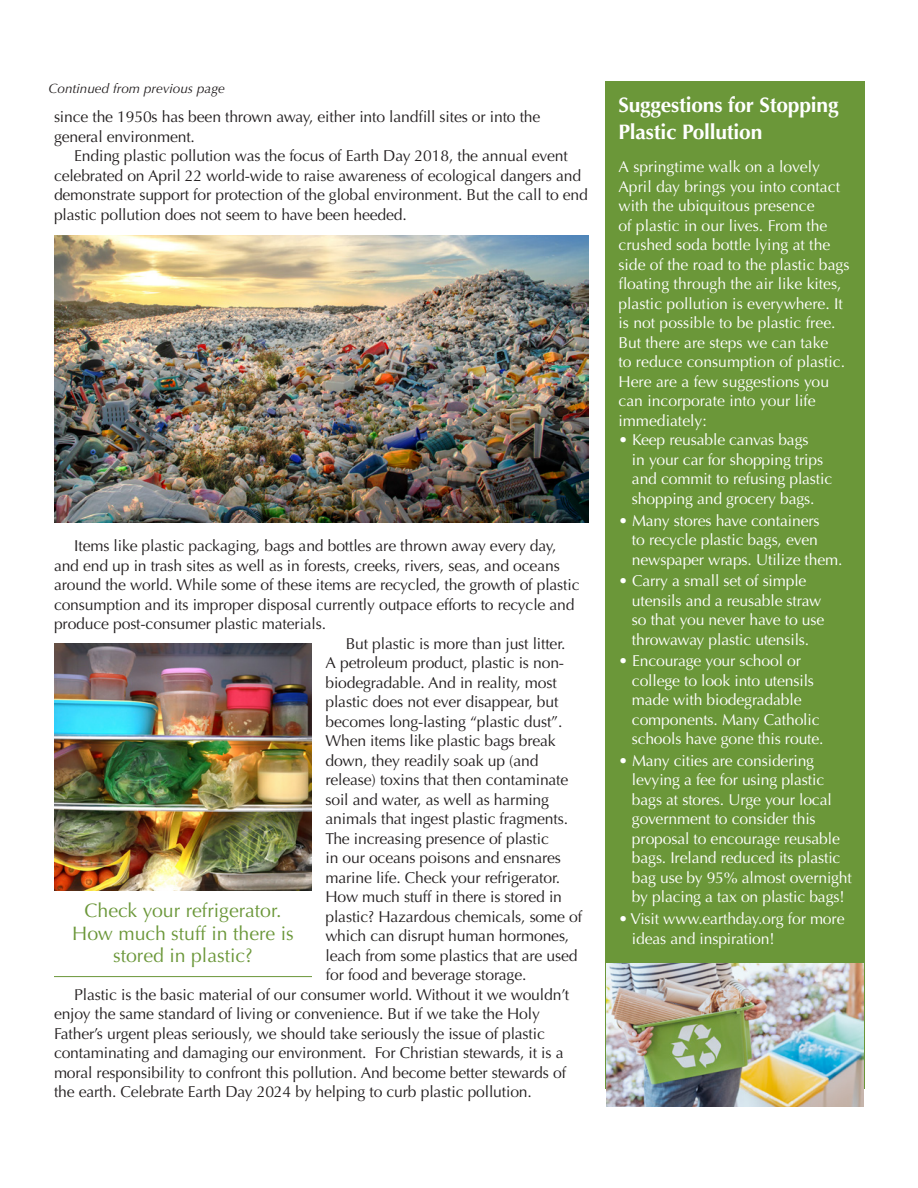
<style>
.page{position:relative;width:918px;height:1188px;background:#fff}
.page>*{position:absolute;margin:0;border:0;box-sizing:border-box;transform-origin:0 0}
.t1{font:700 21px/27px "Optima";letter-spacing:-.01em;color:#fff}
.Proposal{font:19.5px/22.5px "Optima";color:#6b9739;text-align:center}
.t2{font:15.75px/19.5px "Optima";letter-spacing:-.01em;color:#231f20}
.t3{font:15.75px/19.5px "Optima";letter-spacing:-.01em;color:#fff}
.t4{font:italic 13.5px "Optima";color:#231f20}
</style>
<div class="page">
<div style="left:605px;top:81px;width:260px;height:1008px;background:#6b9739"></div>
<img style="left:54px;top:235px;width:535px;height:288px">
<hr style="left:54px;top:976px;width:258px;height:1px;background:#6b9739">
<img style="left:54px;top:643px;width:258px;height:248px">
<img style="left:606px;top:963px;width:258px;height:144px">
<p class="t4" style="left:49px;top:81px;width:178px">Continued from previous page</p>
<p class="t2" style="left:54px;top:108px;width:488px">since the 1950s has been thrown away, either into landfill sites or into the general environment.</p>
<p class="t2" style="left:54px;top:147px;width:535px;text-indent:20px">Ending plastic pollution was the focus of Earth Day 2018, the annual event celebrated on April 22 world-wide to raise awareness of ecological dangers and demonstrate support for protection of the global environment. But the call to end plastic pollution does not seem to have been heeded.</p>
<p class="t2" style="left:54px;top:537px;width:527px;text-indent:20px">Items like plastic packaging, bags and bottles are thrown away every day, and end up in trash sites as well as in forests, creeks, rivers, seas, and oceans around the world. While some of these items are recycled, the growth of plastic consumption and its improper disposal currently outpace efforts to recycle and produce post-consumer plastic materials.</p>
<p class="t2" style="left:326px;top:634px;width:258px;text-indent:20px">But plastic is more than just litter.<br>A petroleum product, plastic is non&shy;biodegradable. And in reality, most plastic does not ever disappear, but becomes long-lasting “plastic dust”.<br>When items like plastic bags break down, they readily soak up (and release) toxins that then contaminate soil and water, as well as harming animals that ingest plastic fragments.<br>The increasing presence of plastic<br>in our oceans poisons and ensnares marine life. Check your refrigerator.<br>How much stuff in there is stored in plastic? Hazardous chemicals, some of which can disrupt human hormones, leach from some plastics that are used for food and beverage storage.</p>
<p class="t2" style="left:54px;top:985px;width:517px;text-indent:20px">Plastic is the basic material of our consumer world. Without it we wouldn’t enjoy the same standard of living or convenience. But if we take the Holy Father’s urgent pleas seriously, we should take seriously the issue of plastic contaminating and damaging our environment. For Christian stewards, it is a moral responsibility to confront this pollution. And become better stewards of the earth. Celebrate Earth Day 2024 by helping to curb plastic pollution.</p>
<p class="Proposal" style="left:72px;top:900px;width:223px">Check your refrigerator.<br>How much stuff in there is stored in plastic?</p>
<p class="t1" style="left:618px;top:92px;width:222px">Suggestions for Stopping<br>Plastic Pollution</p>
<p class="t3" style="left:618px;top:157px;width:233px">A springtime walk on a lovely<br>April day brings you into contact with the ubiquitous presence<br>of plastic in our lives. From the crushed soda bottle lying at the side of the road to the plastic bags floating through the air like kites, plastic pollution is everywhere. It is not possible to be plastic free.<br>But there are steps we can take<br>to reduce consumption of plastic.<br>Here are a few suggestions you can incorporate into your life immediately:</p>
<p class="t3" style="left:632px;top:430px;width:202px;text-indent:-14px">• Keep reusable canvas bags<br>in your car for shopping trips and commit to refusing plastic shopping and grocery bags.</p>
<p class="t3" style="left:632px;top:511px;width:212px;text-indent:-14px">• Many stores have containers<br>to recycle plastic bags, even newspaper wraps. Utilize them.</p>
<p class="t3" style="left:632px;top:571px;width:194px;text-indent:-14px">• Carry a small set of simple utensils and a reusable straw so that you never have to use throwaway plastic utensils.</p>
<p class="t3" style="left:632px;top:651px;width:193px;text-indent:-14px">• Encourage your school or college to look into utensils made with biodegradable components. Many Catholic schools have gone this route.</p>
<p class="t3" style="left:632px;top:751px;width:221px;text-indent:-14px">• Many cities are considering levying a fee for using plastic bags at stores. Urge your local government to consider this proposal to encourage reusable bags. Ireland reduced its plastic bag use by 95% almost overnight by placing a tax on plastic bags!</p>
<p class="t3" style="left:632px;top:909px;width:214px;text-indent:-14px">• Visit www.earthday.org for more ideas and inspiration!</p>
</div>
